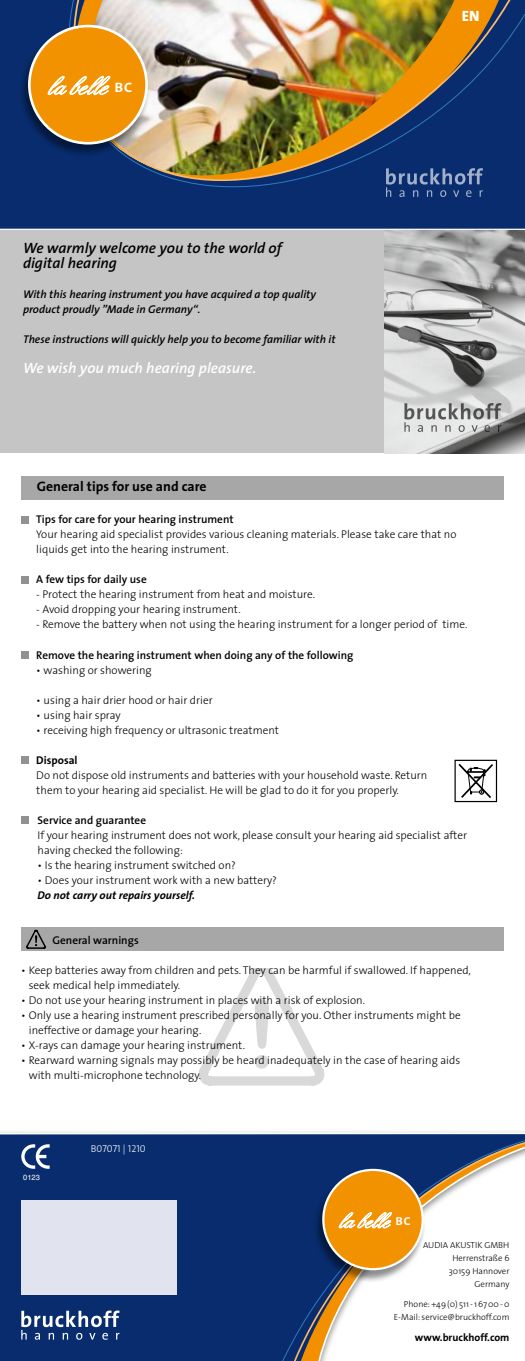
<style>
.page{position:relative;width:525px;height:1361px;background:#fff}
.page>*{position:absolute;margin:0;border:0;box-sizing:border-box;transform-origin:0 0}
.t1{font:17.75px "The Sans Semi Bold Caps";color:#fff}
.t2{font:italic 600 15px/15px "The Sans";color:#000}
.t3{font:italic 600 15px "The Sans";color:#fff}
.t4{font:15px "The Sans Semi Bold Caps";color:#fff}
.t5{font:800 15px "The Sans";color:#fff}
.t6{font:700 13.75px "The Sans";color:#000}
.t7{font:300 11.25px/15px "The Sans";color:#000}
.t8{font:600 11.25px "The Sans";color:#000}
.t9{font:italic 600 11.25px/15px "The Sans";color:#000}
.t10{font:italic 700 11.25px "The Sans";color:#000}
.t11{font:700 11.25px "The Sans";color:#000}
.t12{font:700 10.62px "The Sans";color:#000}
.t13{font:10px "The Sans Light Caps";color:#fff}
.t14{font:300 8.75px/13.1px "The Sans";color:#000;text-align:right}
.t15{font:7.5px "Helvetica";color:#fff}
</style>
<div class="page">
<div style="left:0;top:1131px;width:524px;height:230px;background:#082c6d"></div>
<svg style="left:251px;top:1132px;width:273px;height:229px"></svg>
<div style="left:0;top:226px;width:524px;height:227px;background:#c5c5c6"></div>
<div style="left:313px;top:1170px;width:113px;height:113px;background:#000;opacity:.45"></div>
<div style="left:323px;top:1170px;width:99px;height:99px;background:#f39200;border-radius:50%"></div>
<div style="left:322px;top:1168px;width:101px;height:102px;border:2px solid #fff;border-radius:50%"></div>
<svg style="left:338px;top:1212px;width:54px;height:16px"></svg>
<svg style="left:21px;top:1310px;width:98px;height:29px"></svg>
<svg style="left:21px;top:1144px;width:29px;height:24px"></svg>
<div style="left:21px;top:1200px;width:156px;height:95px;background:#e1e3ef"></div>
<div style="left:21px;top:927px;width:482px;height:23px;background:#a7a7a8"></div>
<div style="left:21px;top:476px;width:482px;height:23px;background:#a7a7a8"></div>
<div style="left:21px;top:516px;width:8px;height:7px;background:#919191"></div>
<div style="left:22px;top:576px;width:7px;height:7px;background:#919191"></div>
<div style="left:21px;top:651px;width:8px;height:7px;background:#919191"></div>
<div style="left:21px;top:756px;width:8px;height:7px;background:#919191"></div>
<div style="left:21px;top:816px;width:8px;height:7px;background:#919191"></div>
<svg style="left:198px;top:968px;width:127px;height:118px"></svg>
<svg style="left:26px;top:929px;width:20px;height:20px"></svg>
<svg style="left:458px;top:763px;width:35px;height:35px"></svg>
<div style="left:454px;top:760px;width:43px;height:42px;border:1px solid #000"></div>
<img style="left:384px;top:230px;width:140px;height:224px">
<svg style="left:404px;top:403px;width:97px;height:29px"></svg>
<div style="left:0;top:0;width:524px;height:230px;background:#082c6d"></div>
<img style="left:60px;top:0;width:464px;height:211px">
<div style="left:19px;top:26px;width:131px;height:132px;background:#000;opacity:.45"></div>
<div style="left:29px;top:26px;width:117px;height:117px;background:#f39200;border-radius:50%"></div>
<div style="left:28px;top:25px;width:120px;height:120px;border:3px solid #fff;border-radius:50%"></div>
<svg style="left:48px;top:76px;width:62px;height:19px"></svg>
<h1 class="t1" style="left:114px;top:71px;width:20px">bc</h1>
<h2 class="t2" style="left:23px;top:240px;width:260px">We warmly welcome you to the world of digital hearing</h2>
<p class="t9" style="left:23px;top:287px;width:294px">With this hearing instrument you have acquired a top quality product proudly ”Made in Germany“.</p>
<p class="t9" style="left:23px;top:332px;width:314px">These instructions will quickly help you to become familiar with it</p>
<h2 class="t3" style="left:23px;top:356px;width:235px">We wish you much hearing pleasure.</h2>
<p class="t6" style="left:37px;top:475px;width:171px">General tips for use and care</p>
<h2 class="t5" style="left:461px;top:3px;width:19px">EN</h2>
<p class="t8" style="left:36px;top:510px;width:199px">Tips for care for your hearing instrument</p>
<p class="t7" style="left:36px;top:527px;width:421px">Your hearing aid specialist provides various cleaning materials. Please take care that no liquids get into the hearing instrument.</p>
<p class="t8" style="left:36px;top:570px;width:112px">A few tips for daily use</p>
<p class="t7" style="left:36px;top:587px;width:280px">- Protect the hearing instrument from heat and moisture.</p>
<p class="t7" style="left:36px;top:602px;width:206px">- Avoid dropping your hearing instrument.</p>
<p class="t7" style="left:36px;top:617px;width:432px">- Remove the battery when not using the hearing instrument for a longer period of time.</p>
<p class="t8" style="left:36px;top:645px;width:318px">Remove the hearing instrument when doing any of the following</p>
<p class="t7" style="left:36px;top:662px;width:117px">• washing or showering</p>
<p class="t7" style="left:36px;top:692px;width:178px">• using a hair drier hood or hair drier</p>
<p class="t7" style="left:36px;top:707px;width:86px">• using hair spray</p>
<p class="t7" style="left:36px;top:722px;width:244px">• receiving high frequency or ultrasonic treatment</p>
<p class="t11" style="left:36px;top:750px;width:43px">Disposal</p>
<p class="t7" style="left:36px;top:767px;width:392px">Do not dispose old instruments and batteries with your household waste. Return them to your hearing aid specialist. He will be glad to do it for you properly.</p>
<p class="t8" style="left:38px;top:810px;width:110px">Service and guarantee</p>
<p class="t7" style="left:38px;top:827px;width:430px">If your hearing instrument does not work, please consult your hearing aid specialist after having checked the following:</p>
<p class="t7" style="left:38px;top:857px;width:200px">• Is the hearing instrument switched on?</p>
<p class="t7" style="left:38px;top:872px;width:241px">• Does your instrument work with a new battery?</p>
<p class="t10" style="left:38px;top:885px;width:159px">Do not carry out repairs yourself.</p>
<p class="t8" style="left:52px;top:930px;width:88px">General warnings</p>
<p class="t7" style="left:29px;top:962px;width:443px;text-indent:-8px">• Keep batteries away from children and pets. They can be harmful if swallowed. If happened, seek medical help immediately.</p>
<p class="t7" style="left:21px;top:992px;width:345px">• Do not use your hearing instrument in places with a risk of explosion.</p>
<p class="t7" style="left:29px;top:1007px;width:433px;text-indent:-8px">• Only use a hearing instrument prescribed personally for you. Other instruments might be ineffective or damage your hearing.</p>
<p class="t7" style="left:21px;top:1037px;width:225px">• X-rays can damage your hearing instrument.</p>
<p class="t7" style="left:29px;top:1052px;width:432px;text-indent:-8px">• Rearward warning signals may possibly be heard inadequately in the case of hearing aids with multi-microphone technology.</p>
<p class="t15" style="left:23px;top:1171px;width:18px">0123</p>
<p class="t13" style="left:91px;top:1140px;width:56px">B07071 | 1210</p>
<h2 class="t4" style="left:395px;top:1208px;width:17px">bc</h2>
<p class="t14" style="left:423px;top:1238px;width:88px">AUDIA AKUSTIK GMBH<br>Herrenstraße 6<br>30159 Hannover<br>Germany</p>
<p class="t14" style="left:393px;top:1297px;width:117px">Phone: +49(0) 511-16700-0<br>E-Mail: service@bruckhoff.com</p>
<p class="t12" style="left:414px;top:1328px;width:96px">www.bruckhoff.com</p>
</div>
